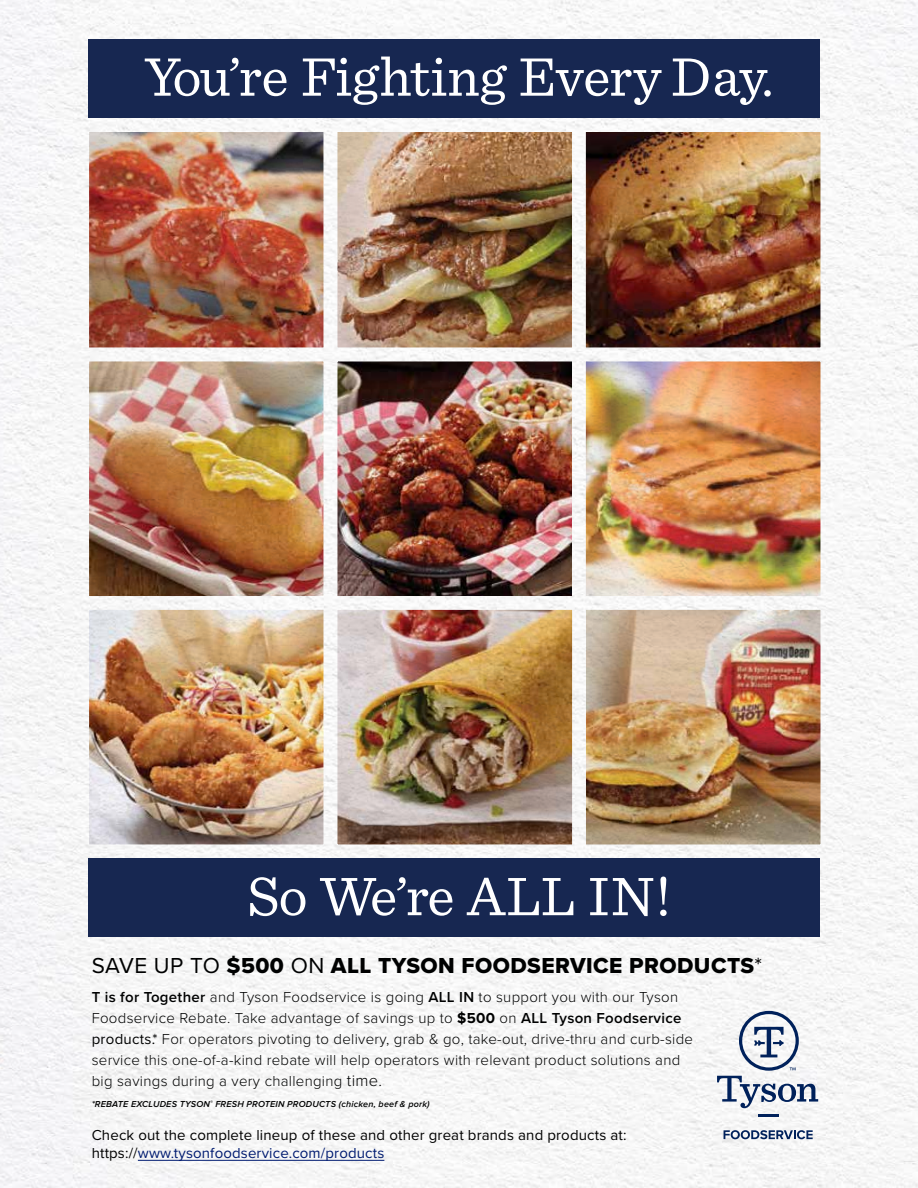
<style>
.page{position:relative;width:918px;height:1188px;background:#fff}
.page>*{position:absolute;margin:0;border:0;box-sizing:border-box;transform-origin:0 0}
.t1{font:57px "Sentinel";letter-spacing:-.005em;color:#fff}
.t2{font:22.5px "Proxima Nova Extrabld";letter-spacing:.02em;color:#000101}
.t3{font:300 15px/21px "Proxima Nova";letter-spacing:.02em;color:#000101}
.t4{font:15px/18px "Proxima Nova";letter-spacing:.01em;color:#000}
.t5{font:italic 600 9px "Proxima Nova";letter-spacing:.02em;color:#000101}
.s1{font-family:"Proxima Nova"}
.s2{font-weight:600}
.s3{font-weight:700}
.s4{font-weight:400}
.s5{font-size:16.5px}
.s6{color:#001b71}
</style>
<div class="page">
<img style="left:0;top:0;width:918px;height:1188px">
<img style="left:339px;top:363px;width:232px;height:232px">
<img style="left:83px;top:133px;width:241px;height:215px">
<img style="left:83px;top:348px;width:241px;height:248px">
<img style="left:83px;top:596px;width:241px;height:253px">
<img style="left:324px;top:133px;width:248px;height:215px">
<div style="left:324px;top:348px;width:262px;height:262px;border:14px solid #fff"></div>
<img style="left:572px;top:133px;width:256px;height:215px">
<img style="left:572px;top:348px;width:256px;height:248px">
<img style="left:586px;top:596px;width:242px;height:253px">
<img style="left:324px;top:596px;width:262px;height:253px">
<div style="left:89px;top:39px;width:731px;height:79px;background:#172751"></div>
<div style="left:89px;top:858px;width:731px;height:78px;background:#172751"></div>
<hr style="left:138px;top:1160px;width:246px;height:1px;background:#001b71">
<svg style="left:724px;top:1130px;width:89px;height:9px"></svg>
<hr style="left:758px;top:1114px;width:21px;height:3px;background:#00215b">
<svg style="left:717px;top:1011px;width:101px;height:97px"></svg>
<h1 class="t1" style="left:144px;top:34px;width:631px">You’re Fighting Every Day.</h1>
<h1 class="t1" style="left:247px;top:853px;width:425px">So We’re ALL IN!</h1>
<h2 class="t2" style="left:92px;top:948px;width:672px"><span class="s1">SAVE UP TO</span> $500 <span class="s1">ON</span> ALL TYSON FOODSERVICE PRODUCTS<span class="s1">*</span></h2>
<p class="t3" style="left:92px;top:986px;width:603px"><span class="s2">T is for Together</span> and Tyson Foodservice is going <span class="s2">ALL IN</span> to support you with our Tyson Foodservice Rebate. Take advantage of savings up to <span class="s3">$500</span> on <span class="s2">ALL Tyson Foodservice </span><span class="s4">products.*</span> For operators pivoting to delivery, grab &amp; go, take-out, drive-thru and curb-side service this one-of-a-kind rebate will help operators with relevant product solutions and big savings during a very challenging <span class="s5">time.</span></p>
<p class="t5" style="left:92px;top:1100px;width:340px">*REBATE EXCLUDES TYSON<sup>®</sup> FRESH PROTEIN PRODUCTS (chicken, beef &amp; pork)</p>
<p class="t4" style="left:92px;top:1126px;width:536px">Check out the complete lineup of these and other great brands and products at: https://<span class="s6">www.tysonfoodservice.com/products</span></p>
</div>
